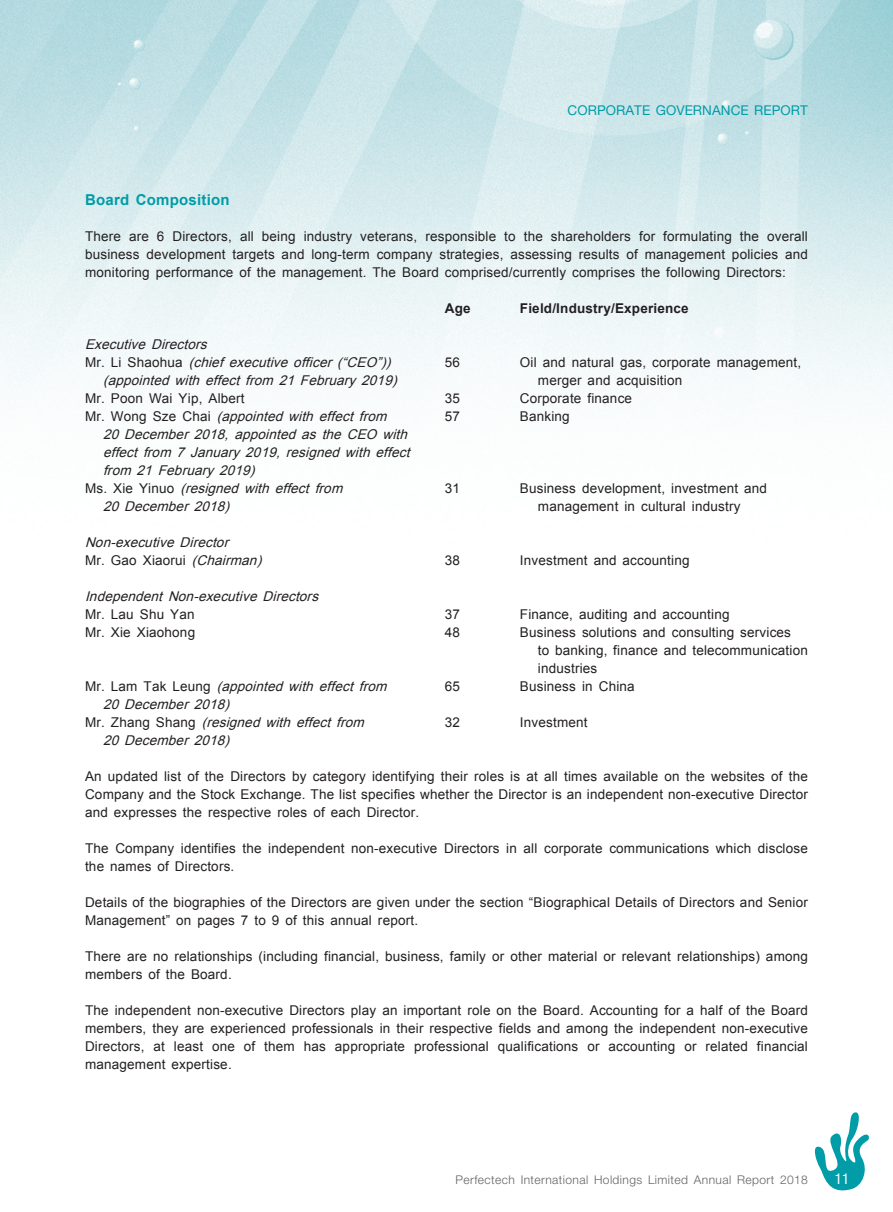
<style>
.page{position:relative;width:893px;height:1212px;background:#fff}
.page>*{position:absolute;margin:0;border:0;box-sizing:border-box;transform-origin:0 0}
._04___H2{font:700 15px "Arial";letter-spacing:.015em;color:#009ca7}
.t1{font:condensed 15px "Helvetica Neue LT Std";color:#fff}
._01_Body_Text{font:13.5px/18px "Arial";letter-spacing:.015em;color:#231f20;text-align:justify}
._15_Table_Stub{font:italic 13.5px/18px "Arial";color:#231f20}
._15_Table_Stub-2{font:13.5px/18px "Arial";letter-spacing:.015em;color:#231f20}
._15_Table_Stub-3{font:700 13.5px "Arial";letter-spacing:.015em;color:#231f20}
.t2{font:13.5px "Helvetica Neue LT Std";letter-spacing:.005em;color:#009ca7}
.t3{font:300 12px "Helvetica Neue LT Std";letter-spacing:.035em;color:#636366}
.s1{font-style:normal}
.s2{font-style:italic}
</style>
<div class="page">
<svg style="left:814px;top:1112px;width:55px;height:79px"></svg>
<img style="left:0;top:0;width:893px;height:415px">
<p class="t2" style="left:568px;top:102px;width:242px">CORPORATE GOVERNANCE REPORT</p>
<p class="_04___H2" style="left:85px;top:189px;width:146px">Board Composition</p>
<p class="_01_Body_Text" style="left:85px;top:227px;width:724px">There are 6 Directors, all being industry veterans, responsible to the shareholders for formulating the overall business development targets and long-term company strategies, assessing results of management policies and monitoring performance of the management. The Board comprised/currently comprises the following Directors:</p>
<p class="_15_Table_Stub-3" style="left:445px;top:299px;width:27px">Age</p>
<p class="_15_Table_Stub-3" style="left:520px;top:299px;width:170px">Field/Industry/Experience</p>
<p class="_15_Table_Stub" style="left:85px;top:335px;width:128px">Executive Directors</p>
<p class="_15_Table_Stub" style="left:103px;top:353px;width:300px;text-indent:-18px"><span class="s1">M r . L i S h a o h u a</span> (chief executive officer (“CEO”)) (appointed with effect from 21 February 2019)</p>
<p class="_15_Table_Stub-2" style="left:445px;top:353px;width:17px">56</p>
<p class="_15_Table_Stub-2" style="left:538px;top:353px;width:265px;text-indent:-18px">Oil and natural gas, corporate management, merger and acquisition</p>
<p class="_15_Table_Stub-2" style="left:85px;top:389px;width:161px">Mr. Poon Wai Yip, Albert</p>
<p class="_15_Table_Stub-2" style="left:445px;top:389px;width:17px">35</p>
<p class="_15_Table_Stub-2" style="left:520px;top:389px;width:114px">Corporate finance</p>
<p class="_15_Table_Stub" style="left:103px;top:407px;width:313px;text-indent:-18px"><span class="s1">M r . W o n g S z e C h a i</span> (appointed with effect from 20 December 2018, appointed as the CEO with effect from 7 January 2019, resigned with effect from 21 February 2019)</p>
<p class="_15_Table_Stub-2" style="left:445px;top:407px;width:17px">57</p>
<p class="_15_Table_Stub-2" style="left:520px;top:407px;width:51px">Banking</p>
<p class="_15_Table_Stub" style="left:103px;top:479px;width:246px;text-indent:-18px"><span class="s1">M s . X i e Y i n u o</span> (resigned with effect from<br>20 December 2018)</p>
<p class="_15_Table_Stub-2" style="left:445px;top:479px;width:17px">31</p>
<p class="_15_Table_Stub-2" style="left:538px;top:479px;width:231px;text-indent:-18px">Business development, investment and management in cultural industry</p>
<p class="_15_Table_Stub" style="left:85px;top:533px;width:149px">Non-executive Director</p>
<p class="_15_Table_Stub-2" style="left:85px;top:551px;width:182px">Mr. Gao Xiaorui <span class="s2">(Chairman)</span></p>
<p class="_15_Table_Stub-2" style="left:445px;top:551px;width:17px">38</p>
<p class="_15_Table_Stub-2" style="left:520px;top:551px;width:171px">Investment and accounting</p>
<p class="_15_Table_Stub" style="left:85px;top:587px;width:239px">Independent Non-executive Directors</p>
<p class="_15_Table_Stub-2" style="left:85px;top:605px;width:111px">Mr. Lau Shu Yan</p>
<p class="_15_Table_Stub-2" style="left:445px;top:605px;width:17px">37</p>
<p class="_15_Table_Stub-2" style="left:520px;top:605px;width:211px">Finance, auditing and accounting</p>
<p class="_15_Table_Stub-2" style="left:85px;top:623px;width:112px">Mr. Xie Xiaohong</p>
<p class="_15_Table_Stub-2" style="left:445px;top:623px;width:17px">48</p>
<p class="_15_Table_Stub-2" style="left:538px;top:623px;width:272px;text-indent:-18px">Business solutions and consulting services<br>to banking, finance and telecommunication industries</p>
<p class="_15_Table_Stub" style="left:103px;top:677px;width:290px;text-indent:-18px"><span class="s1">M r . L a m T a k L e u n g</span> (appointed with effect from<br>20 December 2018)</p>
<p class="_15_Table_Stub-2" style="left:445px;top:677px;width:17px">65</p>
<p class="_15_Table_Stub-2" style="left:520px;top:677px;width:116px">Business in China</p>
<p class="_15_Table_Stub" style="left:103px;top:713px;width:267px;text-indent:-18px"><span class="s1">M r . Z h a n g S h a n g</span> (resigned with effect from<br>20 December 2018)</p>
<p class="_15_Table_Stub-2" style="left:445px;top:713px;width:17px">32</p>
<p class="_15_Table_Stub-2" style="left:520px;top:713px;width:69px">Investment</p>
<p class="_01_Body_Text" style="left:85px;top:767px;width:724px">An updated list of the Directors by category identifying their roles is at all times available on the websites of the Company and the Stock Exchange. The list specifies whether the Director is an independent non-executive Director and expresses the respective roles of each Director.</p>
<p class="_01_Body_Text" style="left:85px;top:839px;width:724px">The Company identifies the independent non-executive Directors in all corporate communications which disclose the names of Directors.</p>
<p class="_01_Body_Text" style="left:85px;top:893px;width:724px">Details of the biographies of the Directors are given under the section “Biographical Details of Directors and Senior<br>Management” on pages 7 to 9 of this annual report.</p>
<p class="_01_Body_Text" style="left:85px;top:947px;width:724px">There are no relationships (including financial, business, family or other material or relevant relationships) among members of the Board.</p>
<p class="_01_Body_Text" style="left:85px;top:1001px;width:724px">The independent non-executive Directors play an important role on the Board. Accounting for a half of the Board members, they are experienced professionals in their respective fields and among the independent non-executive Directors, at least one of them has appropriate professional qualifications or accounting or related financial management expertise.</p>
<p class="t3" style="left:456px;top:1172px;width:354px">Perfectech International Holdings Limited Annual Report 2018</p>
<p class="t1" style="left:835px;top:1169px;width:16px">11</p>
</div>
